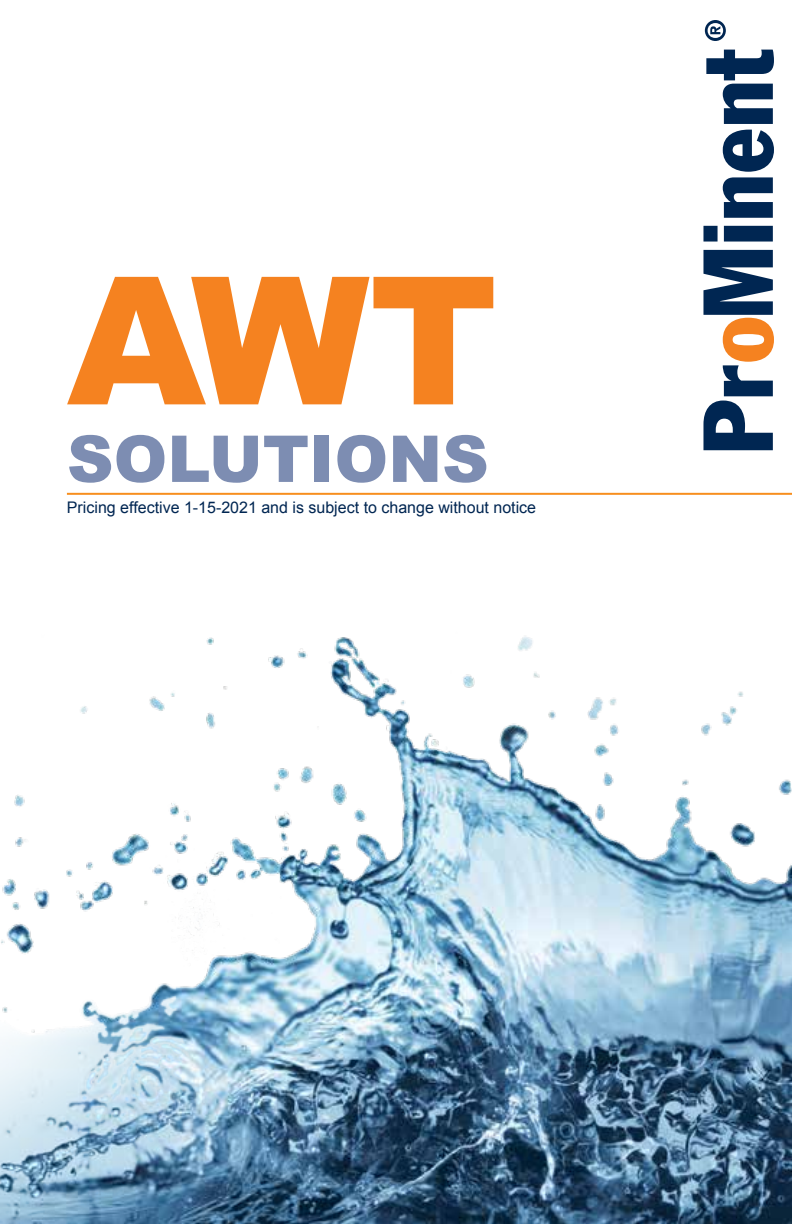
<style>
.page{position:relative;width:792px;height:1224px;background:#fff}
.page>*{position:absolute;margin:0;border:0;box-sizing:border-box;transform-origin:0 0}
.t1{font:900 178.2px "Arial";color:#f58220}
.t2{font:900 64.6px "Arial";color:#7d8db2}
.t3{font:16px "Arial";color:#002652}
</style>
<div class="page">
<img style="left:0;top:636px;width:792px;height:588px">
<svg style="left:703px;top:250px;width:71px;height:200px"></svg>
<svg style="left:703px;top:226px;width:70px;height:16px"></svg>
<svg style="left:723px;top:130px;width:51px;height:88px"></svg>
<svg style="left:706px;top:50px;width:68px;height:74px"></svg>
<svg style="left:705px;top:20px;width:21px;height:21px"></svg>
<hr style="left:67px;top:493px;width:725px;height:2px;background:#f78e1e">
<h1 class="t1" style="left:67px;top:211px;width:433px">AWT</h1>
<h2 class="t2" style="left:67px;top:412px;width:423px">SOLUTIONS</h2>
<p class="t3" style="left:67px;top:497px;width:471px">Pricing effective 1-15-2021 and is subject to change without notice</p>
</div>
